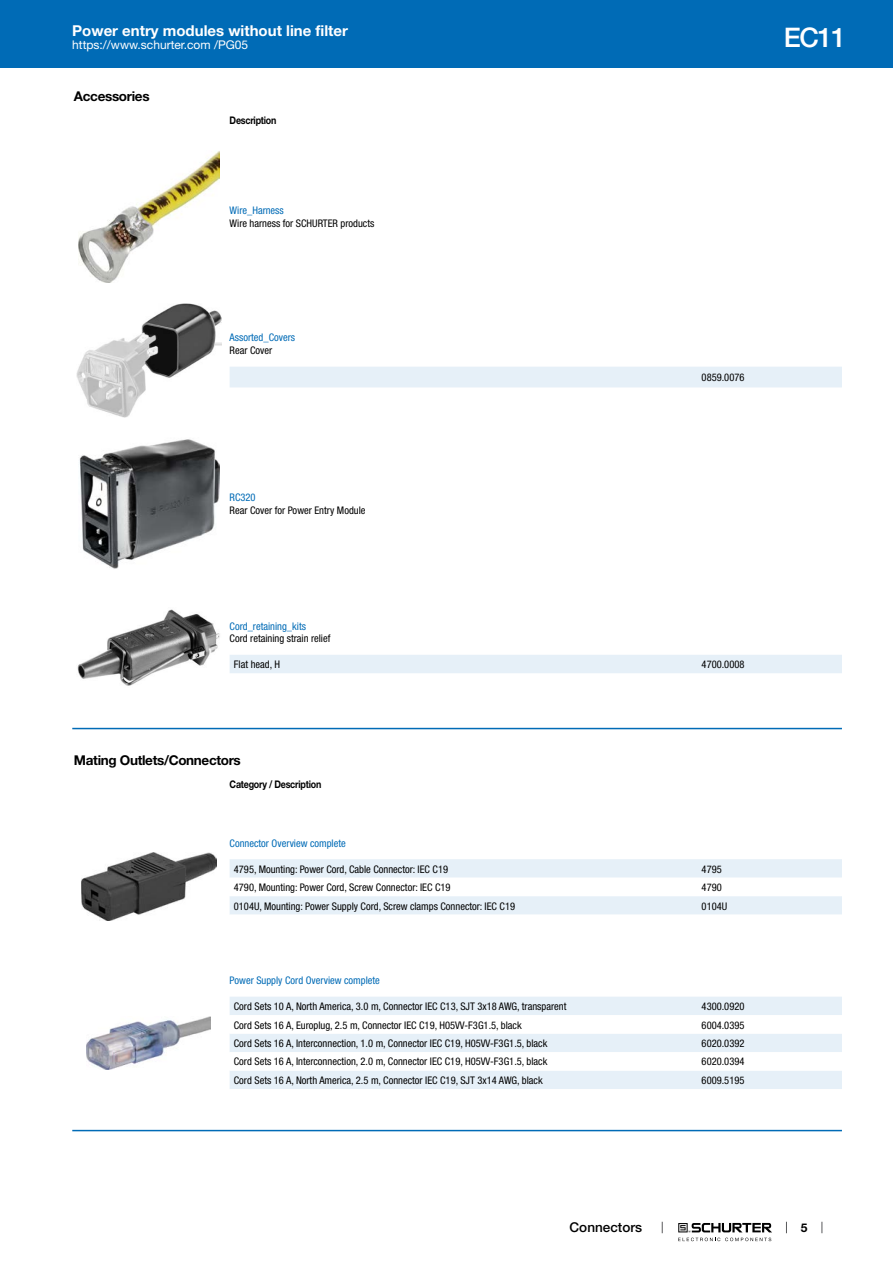
<style>
.page{position:relative;width:893px;height:1263px;background:#fff}
.page>*{position:absolute;margin:0;border:0;box-sizing:border-box;transform-origin:0 0}
.t1{font:500 27px "Helvetica Neue LT";color:#fff}
.t2{font:700 15px "Helvetica Neue LT";color:#fff}
.t3{font:700 13.5px "Helvetica Neue LT";letter-spacing:-.025em;color:#000}
.t4{font:500 13.5px "Helvetica Neue LT";color:#000}
.t5{font:12px "Helvetica Neue LT";color:#fff}
.t6{font:700 12px "Helvetica Neue LT";color:#000}
.t7{font:condensed 10.5px "Helvetica Neue LT";color:#000}
.t8{font:condensed 10.5px "Helvetica Neue LT";color:#006bb6}
.t9{font:700 10.5px "Helvetica Neue LT";letter-spacing:-.025em;color:#000;scale:.85 1}
</style>
<div class="page">
<svg style="left:678px;top:1223px;width:94px;height:18px"></svg>
<div style="left:0;top:0;width:893px;height:68px;background:#006bb6"></div>
<img style="left:78px;top:151px;width:141px;height:131px">
<img style="left:77px;top:304px;width:144px;height:113px">
<div style="left:230px;top:367px;width:612px;height:20px;background:#e6f0f8"></div>
<img style="left:79px;top:439px;width:140px;height:130px">
<img style="left:77px;top:609px;width:143px;height:77px">
<div style="left:230px;top:655px;width:612px;height:18px;background:#e6f0f8"></div>
<hr style="left:72px;top:728px;width:770px;height:1px;background:#006bb6">
<img style="left:81px;top:853px;width:135px;height:68px">
<svg style="left:230px;top:859px;width:612px;height:56px"></svg>
<img style="left:87px;top:1016px;width:124px;height:53px">
<div style="left:230px;top:997px;width:612px;height:18px;background:#e6f0f8"></div>
<svg style="left:230px;top:1034px;width:612px;height:55px;fill:#e6f0f8"></svg>
<hr style="left:72px;top:1130px;width:770px;height:1px;background:#006bb6">
<h2 class="t2" style="left:72px;top:21px;width:277px">Power entry modules without line filter</h2>
<p class="t5" style="left:72px;top:38px;width:178px">https://www.schurter.com /PG05</p>
<p class="t3" style="left:74px;top:88px;width:77px">Accessories</p>
<p class="t9" style="left:230px;top:114px;width:57px">Description</p>
<p class="t8" style="left:230px;top:205px;width:56px">Wire_Harness</p>
<p class="t7" style="left:230px;top:217px;width:146px">Wire harness for SCHURTER products</p>
<p class="t8" style="left:230px;top:332px;width:67px">Assorted_Covers</p>
<p class="t7" style="left:230px;top:344px;width:44px">Rear Cover</p>
<h1 class="t1" style="left:784px;top:21px;width:64px">EC11</h1>
<p class="t7" style="left:702px;top:371px;width:44px">0859.0076</p>
<p class="t8" style="left:230px;top:491px;width:28px">RC320</p>
<p class="t7" style="left:230px;top:504px;width:137px">Rear Cover for Power Entry Module</p>
<p class="t8" style="left:230px;top:620px;width:78px">Cord_retaining_kits</p>
<p class="t7" style="left:230px;top:632px;width:102px">Cord retaining strain relief</p>
<p class="t7" style="left:234px;top:658px;width:48px">Flat head, H</p>
<p class="t7" style="left:702px;top:658px;width:44px">4700.0008</p>
<p class="t3" style="left:74px;top:751px;width:168px">Mating Outlets/Connectors</p>
<p class="t9" style="left:230px;top:778px;width:109px">Category / Description</p>
<p class="t8" style="left:230px;top:837px;width:118px">Connector Overview complete</p>
<p class="t7" style="left:234px;top:863px;width:216px">4795, Mounting: Power Cord, Cable Connector: IEC C19</p>
<p class="t7" style="left:702px;top:863px;width:22px">4795</p>
<p class="t7" style="left:234px;top:881px;width:218px">4790, Mounting: Power Cord, Screw Connector: IEC C19</p>
<p class="t7" style="left:702px;top:881px;width:22px">4790</p>
<p class="t7" style="left:234px;top:900px;width:283px">0104U, Mounting: Power Supply Cord, Screw clamps Connector: IEC C19</p>
<p class="t7" style="left:702px;top:900px;width:27px">0104U</p>
<p class="t8" style="left:230px;top:974px;width:152px">Power Supply Cord Overview complete</p>
<p class="t7" style="left:234px;top:1000px;width:334px">Cord Sets 10 A, North America, 3.0 m, Connector IEC C13, SJT 3x18 AWG, transparent</p>
<p class="t7" style="left:702px;top:1000px;width:44px">4300.0920</p>
<p class="t7" style="left:234px;top:1019px;width:289px">Cord Sets 16 A, Europlug, 2.5 m, Connector IEC C19, H05VV-F3G1.5, black</p>
<p class="t7" style="left:702px;top:1019px;width:44px">6004.0395</p>
<p class="t7" style="left:234px;top:1037px;width:315px">Cord Sets 16 A, Interconnection, 1.0 m, Connector IEC C19, H05VV-F3G1.5, black</p>
<p class="t7" style="left:702px;top:1037px;width:44px">6020.0392</p>
<p class="t7" style="left:234px;top:1056px;width:315px">Cord Sets 16 A, Interconnection, 2.0 m, Connector IEC C19, H05VV-F3G1.5, black</p>
<p class="t7" style="left:702px;top:1056px;width:44px">6020.0394</p>
<p class="t7" style="left:234px;top:1074px;width:310px">Cord Sets 16 A, North America, 2.5 m, Connector IEC C19, SJT 3x14 AWG, black</p>
<p class="t7" style="left:702px;top:1074px;width:44px">6009.5195</p>
<p class="t4" style="left:570px;top:1219px;width:74px">Connectors</p>
<p class="t6" style="left:801px;top:1220px;width:8px">5</p>
</div>
